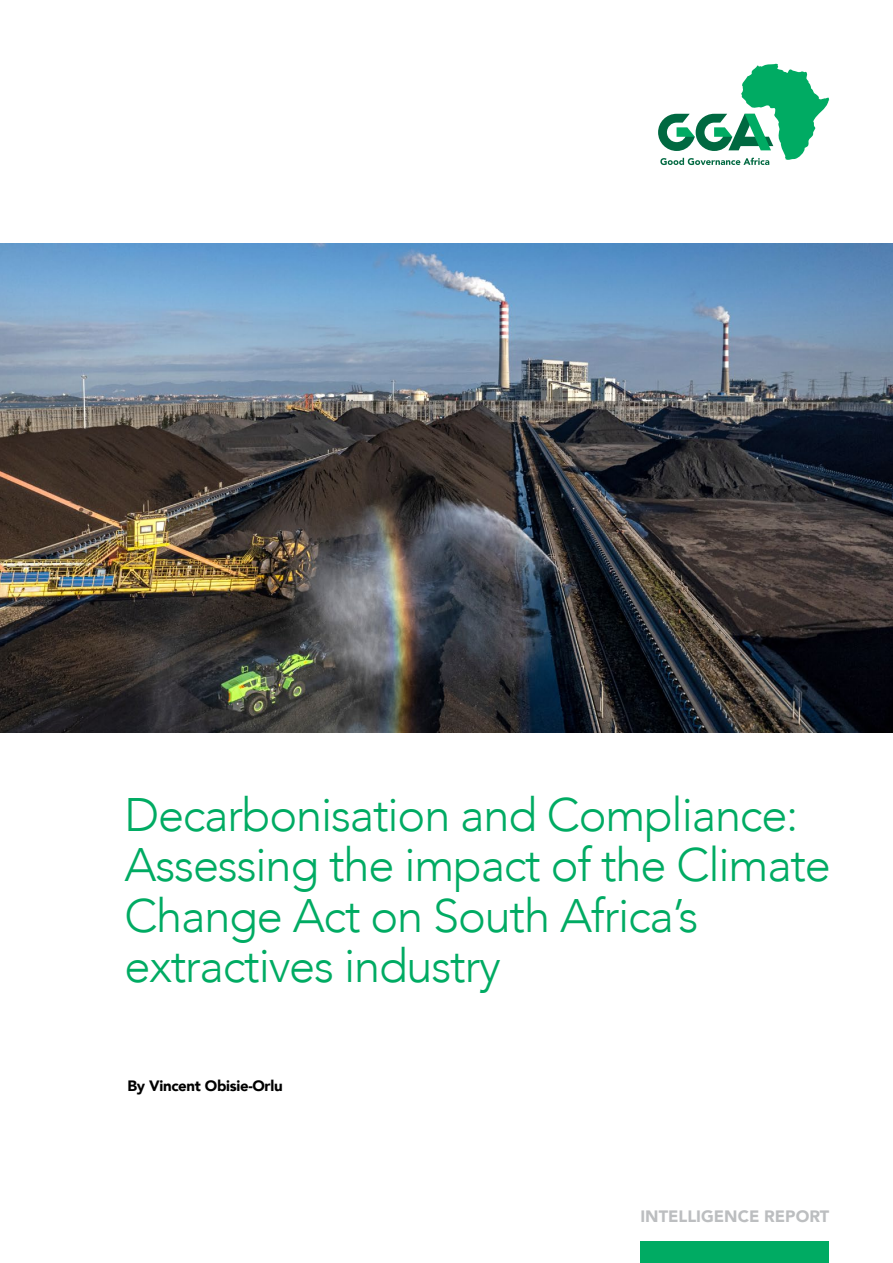
<style>
.page{position:relative;width:893px;height:1263px;background:#fff}
.page>*{position:absolute;margin:0;border:0;box-sizing:border-box;transform-origin:0 0}
.t1{font:300 46.95px/50.6px "Avenir";letter-spacing:-.025em;color:#00ab63}
.t2{font:900 16.5px "Avenir";color:#bcbec0}
.t3{font:900 15px "Avenir";letter-spacing:-.02em;color:#000}
</style>
<div class="page">
<img style="left:0;top:243px;width:893px;height:489px">
<svg style="left:658px;top:64px;width:171px;height:101px"></svg>
<div style="left:640px;top:1242px;width:189px;height:21px;background:#00ab63"></div>
<p class="t1" style="left:124px;top:789px;width:708px">Decarbonisation and Compliance:<br>Assessing the impact of the Climate<br>Change Act on South Africa’s extractives industry</p>
<p class="t3" style="left:127px;top:1073px;width:157px">By Vincent Obisie-Orlu</p>
<p class="t2" style="left:640px;top:1202px;width:190px">INTELLIGENCE REPORT</p>
</div>
